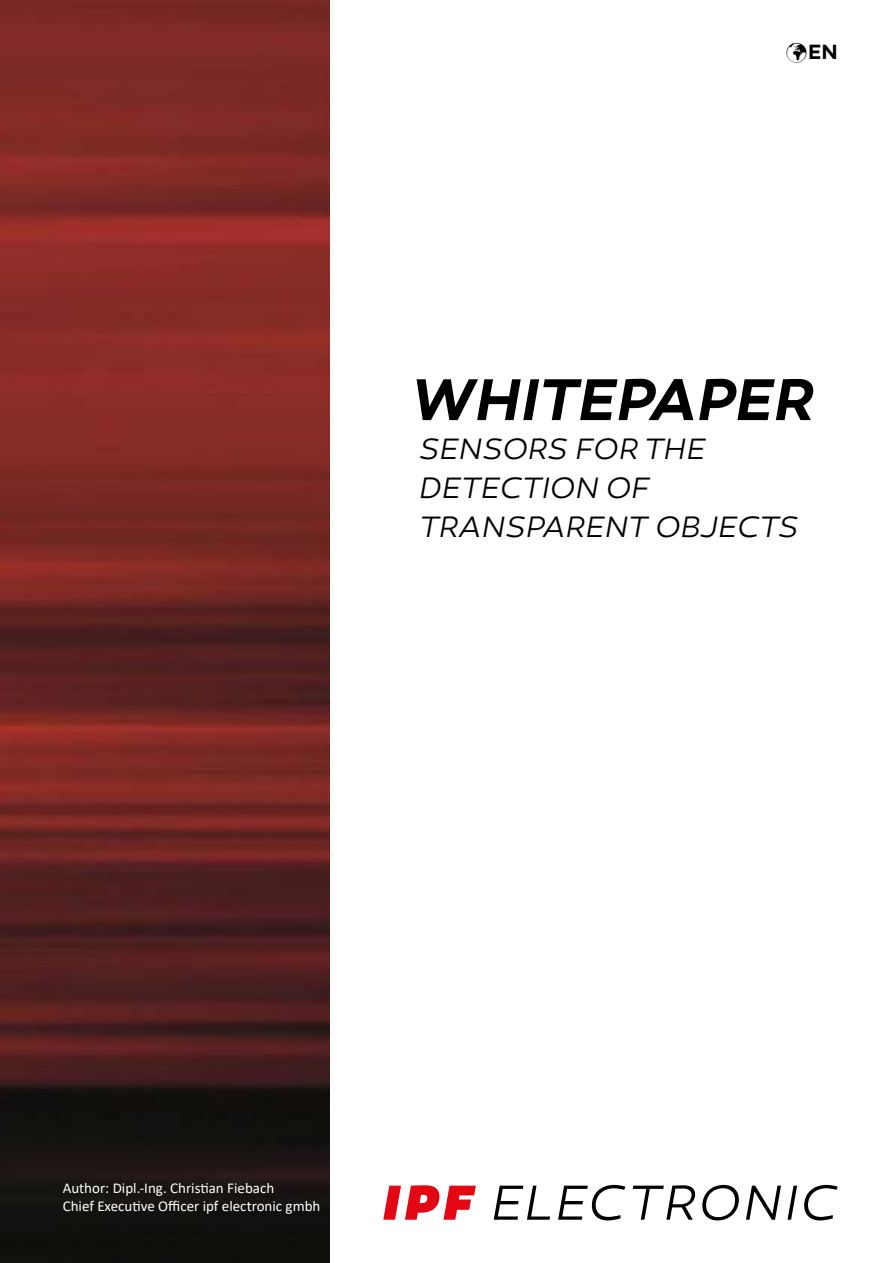
<style>
.page{position:relative;width:893px;height:1263px;background:#fff}
.page>*{position:absolute;margin:0;border:0;box-sizing:border-box;transform-origin:0 0}
.t1{font:italic 600 60px "Canaro";letter-spacing:.01em;color:#000}
.t2{font:italic 300 30px/39px "Canaro";letter-spacing:.005em;color:#000}
.t3{font:600 21px "Canaro";color:#000}
.t4{font:15px/18px "Calibri";color:#fff}
</style>
<div class="page">
<img style="left:0;top:0;width:330px;height:1263px">
<svg style="left:494px;top:1185px;width:344px;height:35px"></svg>
<svg style="left:383px;top:1185px;width:93px;height:35px"></svg>
<h3 class="t3" style="left:786px;top:39px;width:53px">✓EN</h3>
<h1 class="t1" style="left:411px;top:363px;width:405px">WHITEPAPER</h1>
<h2 class="t2" style="left:419px;top:430px;width:381px">SENSORS FOR THE<br>DETECTION OF<br>TRANSPARENT OBJECTS</h2>
<p class="t4" style="left:63px;top:1179px;width:259px">Author: Dipl.-Ing. Christian Fiebach<br>Chief Executive Officer ipf electronic gmbh</p>
</div>
